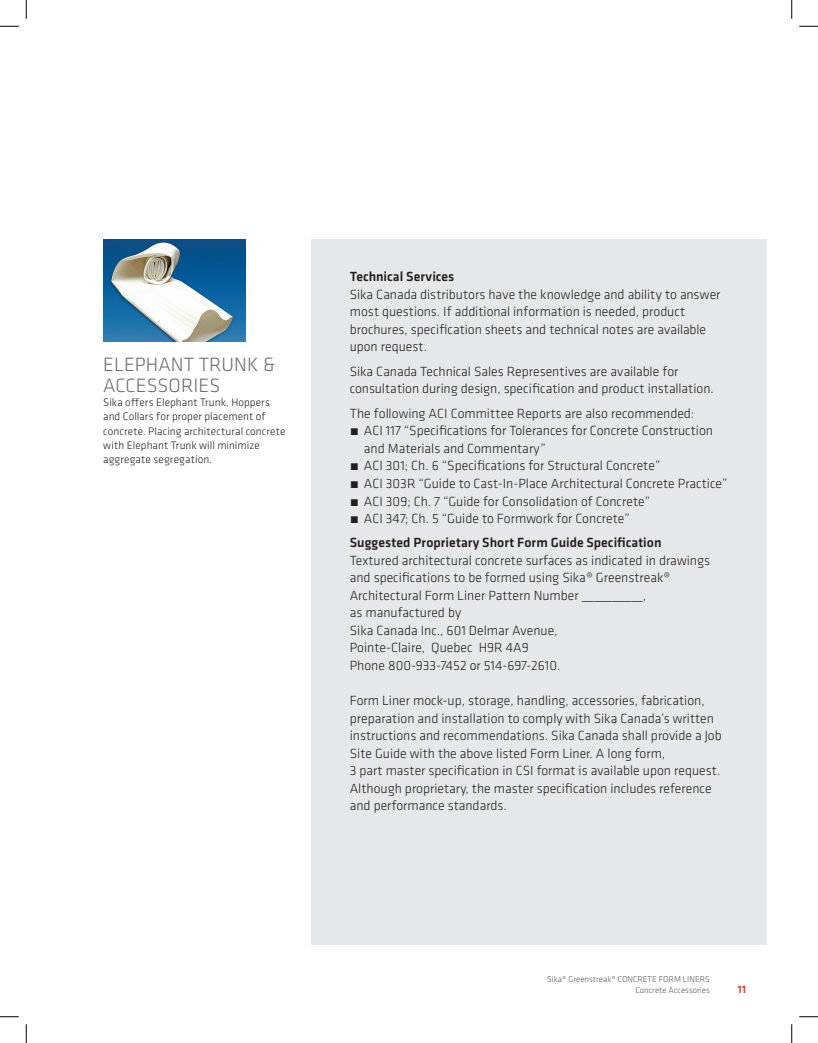
<style>
.page{position:relative;width:818px;height:1043px;background:#fff}
.page>*{position:absolute;margin:0;border:0;box-sizing:border-box;transform-origin:0 0}
.t1{font:300 20px/21.2px "Klavika";letter-spacing:.005em;color:#6c6d70}
.t2{font:300 13.75px/17.5px "Klavika";color:#231f20}
.t3{font:500 13.75px "Klavika";color:#231f20}
.t4{font:300 11.25px/14.1px "Klavika";letter-spacing:.005em;color:#231f20}
.t5{font:500 11.25px "Klavika";color:#ef3122}
.t6{font:300 8.75px/10.5px "Klavika";color:#57585a;text-align:right}
</style>
<div class="page">
<img style="left:103px;top:239px;width:142px;height:103px">
<div style="left:312px;top:239px;width:454px;height:705px;background:#e6e7e9"></div>
<svg style="left:0;top:25px;width:19px;height:2px"></svg>
<svg style="left:799px;top:25px;width:19px;height:2px"></svg>
<svg style="left:0;top:1016px;width:19px;height:1px"></svg>
<svg style="left:799px;top:1016px;width:19px;height:1px"></svg>
<svg style="left:25px;top:0;width:2px;height:19px"></svg>
<svg style="left:25px;top:1024px;width:2px;height:18px"></svg>
<svg style="left:791px;top:0;width:1px;height:19px"></svg>
<svg style="left:791px;top:1024px;width:1px;height:18px"></svg>
<h1 class="t1" style="left:103px;top:353px;width:174px">ELEPHANT TRUNK &amp;<br>ACCESSORIES</h1>
<p class="t4" style="left:103px;top:395px;width:184px">Sika offers Elephant Trunk, Hoppers and Collars for proper placement of concrete. Placing architectural concrete with Elephant Trunk will minimize aggregate segregation.</p>
<p class="t3" style="left:350px;top:267px;width:106px">Technical Services</p>
<p class="t2" style="left:350px;top:285px;width:372px">Sika Canada distributors have the knowledge and ability to answer most questions. If additional information is needed, product brochures, specification sheets and technical notes are available upon request.</p>
<p class="t2" style="left:350px;top:362px;width:365px">Sika Canada Technical Sales Representives are available for consultation during design, specification and product installation.</p>
<p class="t2" style="left:350px;top:404px;width:346px">The following ACI Committee Reports are also recommended:</p>
<p class="t2" style="left:350px;top:422px;width:365px">́ ACI 117 “Specifications for Tolerances for Concrete Construction</p>
<p class="t2" style="left:364px;top:439px;width:183px">and Materials and Commentary”</p>
<p class="t2" style="left:350px;top:457px;width:312px">́ ACI 301; Ch. 6 “Specifications for Structural Concrete”</p>
<p class="t2" style="left:350px;top:474px;width:379px">́ ACI 303R “Guide to Cast-In-Place Architectural Concrete Practice”</p>
<p class="t2" style="left:350px;top:492px;width:302px">́ ACI 309; Ch. 7 “Guide for Consolidation of Concrete”</p>
<p class="t2" style="left:350px;top:509px;width:282px">́ ACI 347; Ch. 5 “Guide to Formwork for Concrete”</p>
<p class="t3" style="left:350px;top:533px;width:313px">Suggested Proprietary Short Form Guide Specification</p>
<p class="t2" style="left:350px;top:551px;width:362px">Textured architectural concrete surfaces as indicated in drawings and specifications to be formed using Sika® Greenstreak® Architectural Form Liner Pattern Number __________,<br>as manufactured by<br>Sika Canada Inc., 601 Delmar Avenue,<br>Pointe-Claire, Quebec H9R 4A9<br>Phone 800-933-7452 or 514-697-2610.</p>
<p class="t2" style="left:350px;top:691px;width:373px">Form Liner mock-up, storage, handling, accessories, fabrication, preparation and installation to comply with Sika Canada’s written instructions and recommendations. Sika Canada shall provide a Job Site Guide with the above listed Form Liner. A long form,<br>3 part master specification in CSI format is available upon request.<br>Although proprietary, the master specification includes reference and performance standards.</p>
<p class="t6" style="left:547px;top:973px;width:164px">Sika® Greenstreak® CONCRETE FORM LINERS<br>Concrete Accessories</p>
<p class="t5" style="left:737px;top:981px;width:10px">11</p>
</div>
